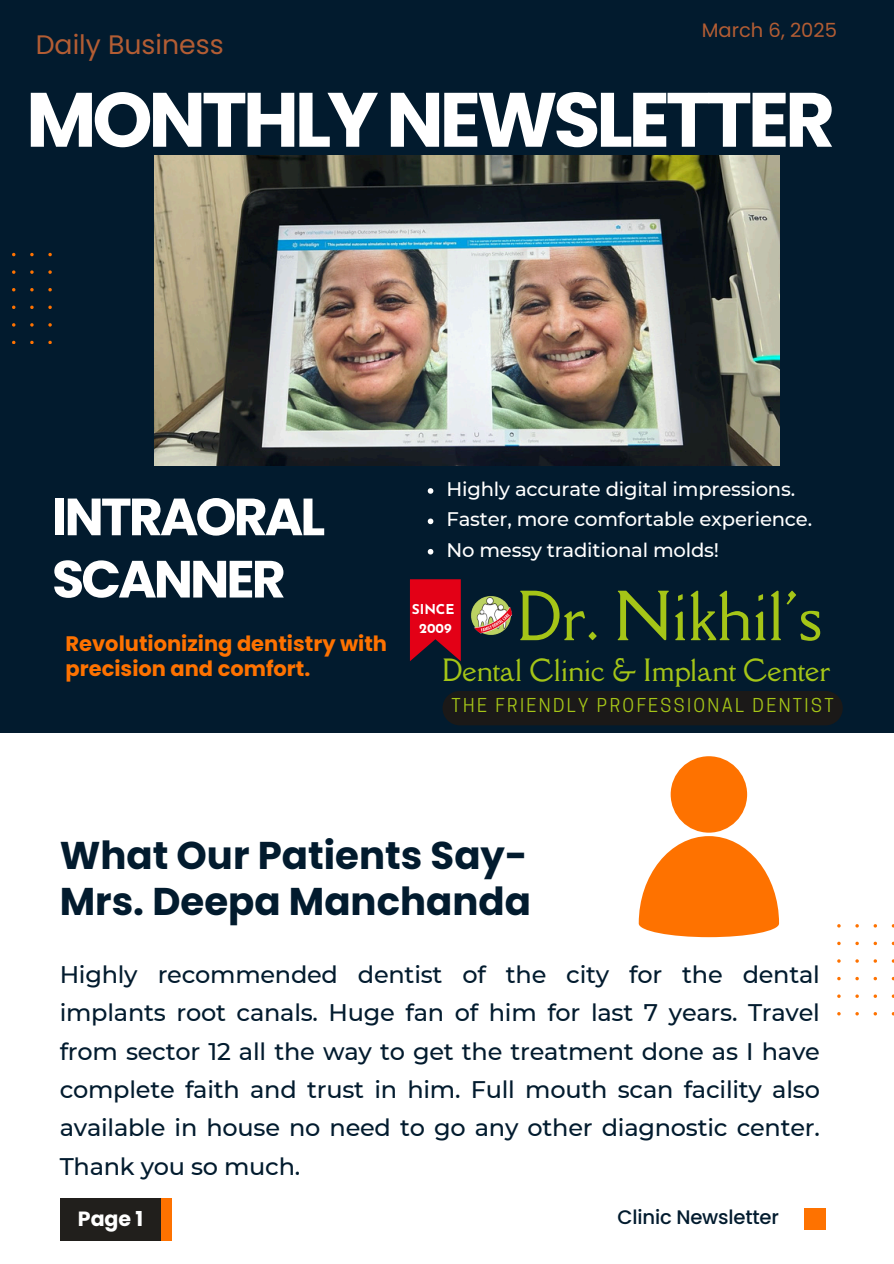
<style>
.page{position:relative;width:894px;height:1264px;background:#fff}
.page>*{position:absolute;margin:0;border:0;box-sizing:border-box;transform-origin:0 0}
.t1{font:700 76.8px "Poppins";letter-spacing:-.055em;color:#fff}
.t2{font:61.8px "Della Respira";color:#a5c517}
.t3{font:700 52.2px/62.2px "Poppins";letter-spacing:-.055em;color:#fff}
.t4{font:700 38.7px/45.8px "Poppins";color:#021b2e}
.t5{font:28.05px "Della Respira";color:#a5c517}
.t6{font:26.7px "Poppins";color:#b35d34}
.t7{font:500 24px/38.2px "Montserrat";letter-spacing:-.01em;color:#021b2e;text-align:justify}
.t8{font:700 21px/24.8px "Poppins";color:#fe7200}
.t9{font:700 20.55px "Poppins";color:#fff}
.t10{font:500 19.65px "Montserrat";letter-spacing:-.01em;color:#fff}
.t11{font:500 19.65px "Poppins";letter-spacing:-.01em;color:#021b2e}
.t12{font:19.5px "Poppins";color:#b35d34}
.t13{font:18px "Cooper Hewitt";letter-spacing:.135em;color:#a5c517}
.t14{font:700 13.65px "Josefin Sans";color:#fff}
</style>
<div class="page">
<div style="left:0;top:0;width:893px;height:732px;background:#021b2e"></div>
<div style="left:804px;top:1207px;width:21px;height:22px;background:#fe7200"></div>
<div style="left:60px;top:1197px;width:101px;height:42px;background:#211f1c"></div>
<svg style="left:12px;top:253px;width:40px;height:91px"></svg>
<svg style="left:837px;top:924px;width:56px;height:91px"></svg>
<div style="left:161px;top:1197px;width:11px;height:42px;background:#fe7200"></div>
<img style="left:154px;top:155px;width:625px;height:310px">
<svg style="left:427px;top:488px;width:6px;height:6px"></svg>
<svg style="left:427px;top:518px;width:6px;height:6px"></svg>
<svg style="left:427px;top:549px;width:6px;height:5px"></svg>
<svg style="left:410px;top:579px;width:50px;height:82px;background:#c40319"></svg>
<div style="left:442px;top:691px;width:400px;height:34px;background:#1b1918"></div>
<img style="left:471px;top:596px;width:41px;height:39px">
<svg style="left:638px;top:756px;width:140px;height:181px"></svg>
<p class="t6" style="left:36px;top:26px;width:189px">Daily Business</p>
<p class="t12" style="left:701px;top:16px;width:137px">March 6, 2025</p>
<p class="t1" style="left:26px;top:66px;width:810px">MONTHLYNEWSLETTER</p>
<p class="t3" style="left:52px;top:486px;width:274px">INTRAORAL<br>SCANNER</p>
<h6 class="t8" style="left:65px;top:631px;width:323px">Revolutionizing dentistry with precision and comfort.</h6>
<p class="t10" style="left:446px;top:477px;width:350px">Highly accurate digital impressions.</p>
<h1 class="t10" style="left:446px;top:507px;width:367px">Faster, more comfortable experience.</h1>
<p class="t10" style="left:446px;top:538px;width:274px">No messy traditional molds!</p>
<p class="t14" style="left:412px;top:603px;width:44px">SINCE</p>
<h3 class="t14" style="left:419px;top:622px;width:34px">2009</h3>
<p class="t2" style="left:516px;top:574px;width:306px">Dr. Nikhil's</p>
<p class="t5" style="left:442px;top:651px;width:390px">Dental Clinic &amp; Implant Center</p>
<p class="t13" style="left:451px;top:698px;width:383px">THE FRIENDLY PROFESSIONAL DENTIST</p>
<h5 class="t4" style="left:60px;top:832px;width:472px">What Our Patients Say-<br>Mrs. Deepa Manchanda</h5>
<p class="t7" style="left:60px;top:955px;width:761px">Highly recommended dentist of the city for the dental implants root canals. Huge fan of him for last 7 years. Travel from sector 12 all the way to get the treatment done as I have complete faith and trust in him. Full mouth scan facility also available in house no need to go any other diagnostic center.<br>Thank you so much.</p>
<h2 class="t9" style="left:78px;top:1204px;width:67px">Page 1</h2>
<p class="t11" style="left:617px;top:1203px;width:163px">Clinic Newsletter</p>
</div>
